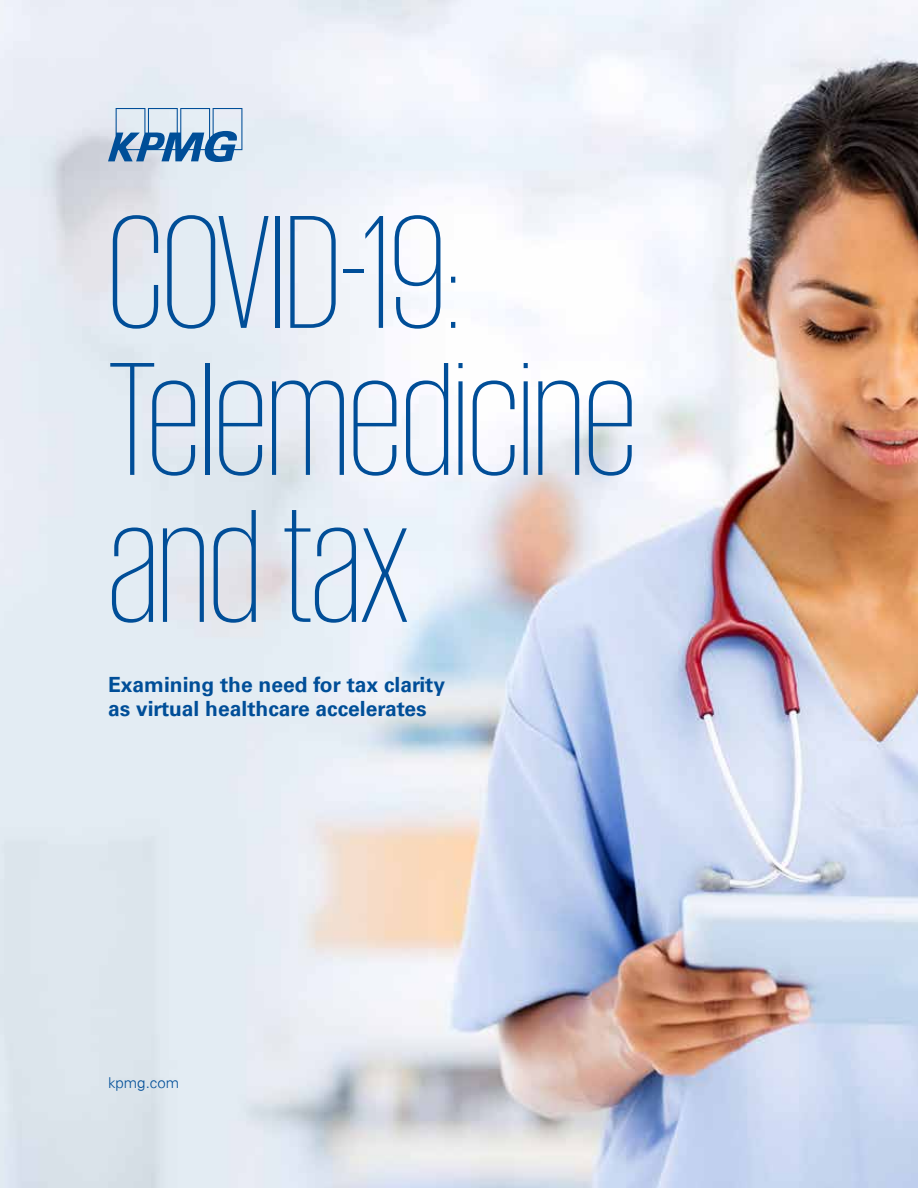
<style>
.page{position:relative;width:918px;height:1188px;background:#fff}
.page>*{position:absolute;margin:0;border:0;box-sizing:border-box;transform-origin:0 0}
.t1{font:200 165px/147px "KPMG";color:#004e98}
.t2{font:700 21px/24px "Univers 65";color:#004e98}
.t3{font:300 15px "Univers 45";color:#004e98}
</style>
<div class="page">
<img style="left:0;top:0;width:918px;height:1188px">
<svg style="left:108px;top:108px;width:134px;height:54px;background:#92b3d1"></svg>
<h1 class="t1" style="left:108px;top:195px;width:530px">COVID-19:<br>Telemedicine and tax</h1>
<p class="t2" style="left:108px;top:672px;width:339px">Examining the need for tax clarity as virtual healthcare accelerates</p>
<p class="t3" style="left:108px;top:1074px;width:73px">kpmg.com</p>
</div>
